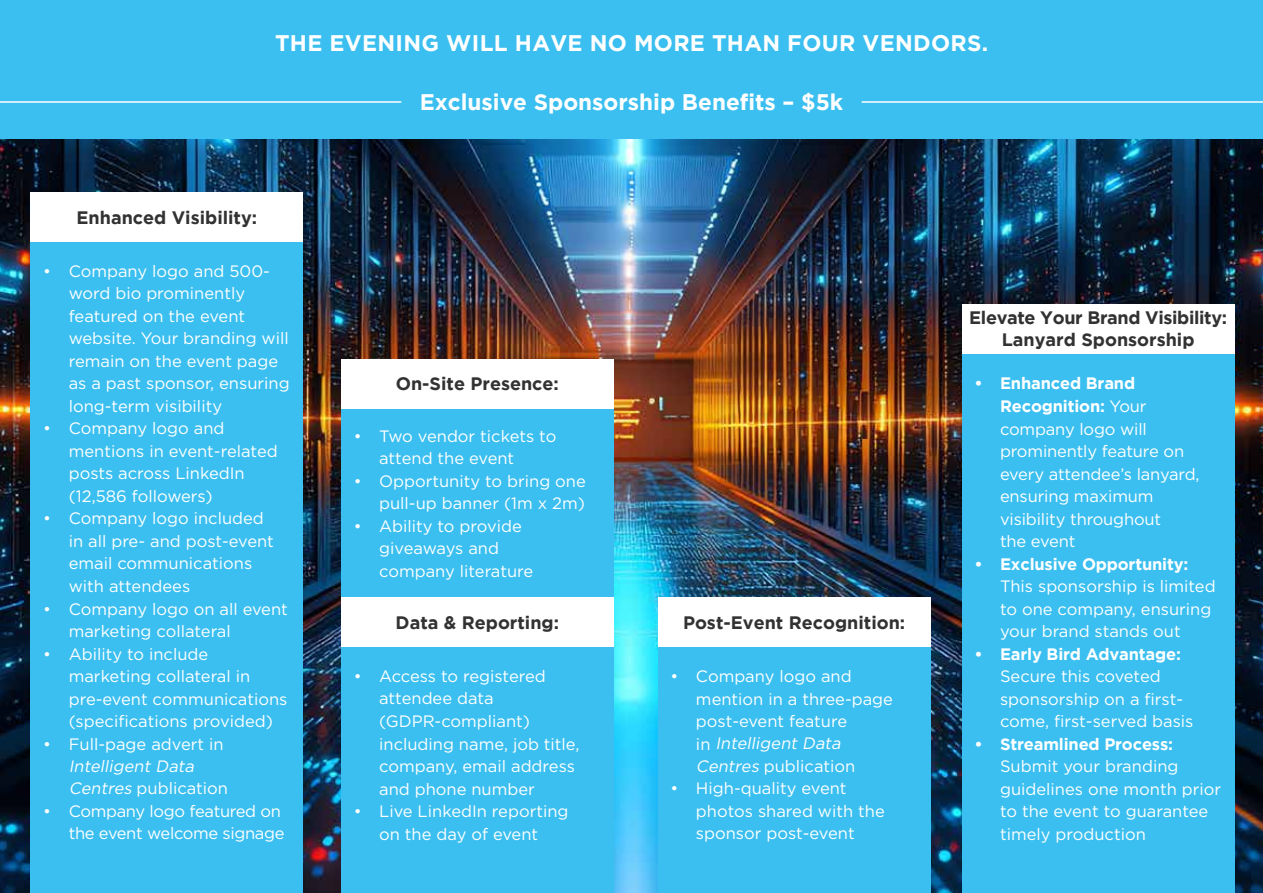
<style>
.page{position:relative;width:1263px;height:893px;background:#fff}
.page>*{position:absolute;margin:0;border:0;box-sizing:border-box;transform-origin:0 0}
.t1{font:700 22.5px "Gotham";letter-spacing:.015em;color:#fff}
.t2{font:700 18px "Gotham";color:#333232}
.t3{font:700 18px/21.6px "Gotham";letter-spacing:-.02em;color:#333232;text-align:center}
.t4{font:16.5px/22.5px "Gotham";color:#fff}
.t5{font:700 16.5px "Gotham";letter-spacing:-.01em;color:#fff}
.t6{font:16.5px/22.5px "Gotham";letter-spacing:-.02em;color:#fff;text-align:right}
.t7{font:italic 16.5px/22.5px "Gotham";color:#fff}
.s1{font-style:normal}
.s2{font-style:italic}
.s3{font-weight:700}
</style>
<div class="page">
<img style="left:0;top:138px;width:1263px;height:755px">
<div style="left:0;top:0;width:1263px;height:138px;background:#3abff0"></div>
<hr style="left:862px;top:101px;width:401px;height:2px;background:#fff">
<hr style="left:0;top:101px;width:401px;height:2px;background:#fff">
<div style="left:30px;top:242px;width:273px;height:651px;background:#3abff0"></div>
<div style="left:341px;top:408px;width:273px;height:190px;background:#3abff0"></div>
<div style="left:341px;top:647px;width:273px;height:246px;background:#3abff0"></div>
<div style="left:962px;top:353px;width:272px;height:540px;background:#3abff0"></div>
<div style="left:658px;top:647px;width:272px;height:246px;background:#3abff0"></div>
<div style="left:30px;top:192px;width:273px;height:50px;background:#fff"></div>
<div style="left:341px;top:359px;width:273px;height:49px;background:#fff"></div>
<div style="left:341px;top:597px;width:273px;height:50px;background:#fff"></div>
<div style="left:962px;top:304px;width:272px;height:49px;background:#fff"></div>
<div style="left:658px;top:597px;width:272px;height:50px;background:#fff"></div>
<h1 class="t1" style="left:275px;top:30px;width:714px">THE EVENING WILL HAVE NO MORE THAN FOUR VENDORS.</h1>
<p class="t2" style="left:77px;top:207px;width:182px">Enhanced Visibility:</p>
<p class="t4" style="left:69px;top:259px;width:222px;text-indent:-26px">• Company logo and 500- word bio prominently featured on the event website. Your branding will remain on the event page as a past sponsor, ensuring long-term visibility</p>
<p class="t4" style="left:69px;top:417px;width:210px;text-indent:-26px">• Company logo and mentions in event-related posts across LinkedIn (12,586 followers)</p>
<p class="t4" style="left:69px;top:507px;width:207px;text-indent:-26px">• Company logo included in all pre- and post-event email communications with attendees</p>
<p class="t4" style="left:69px;top:597px;width:221px;text-indent:-26px">• Company logo on all event marketing collateral</p>
<p class="t4" style="left:69px;top:642px;width:220px;text-indent:-26px">• Ability to include marketing collateral in pre-event communications (specifications provided)</p>
<p class="t4" style="left:43px;top:732px;width:182px">• Full-page advert in</p>
<p class="t7" style="left:69px;top:754px;width:161px">Intelligent Data<br>Centres <span class="s1">publication</span></p>
<p class="t6" style="left:43px;top:799px;width:243px">• Company logo featured on the event welcome signage</p>
<h1 class="t1" style="left:420px;top:89px;width:425px">Exclusive Sponsorship Benefits – $5k</h1>
<p class="t2" style="left:396px;top:373px;width:165px">On-Site Presence:</p>
<p class="t4" style="left:379px;top:424px;width:179px;text-indent:-26px">• Two vendor tickets to attend the event</p>
<p class="t4" style="left:354px;top:469px;width:234px;text-align:right">• Opportunity to bring one pull-up banner (1m x 2m)</p>
<p class="t4" style="left:379px;top:514px;width:156px;text-indent:-26px">• Ability to provide giveaways and company literature</p>
<p class="t2" style="left:396px;top:612px;width:165px">Data &amp; Reporting:</p>
<p class="t4" style="left:379px;top:664px;width:202px;text-indent:-26px">• Access to registered attendee data (GDPR-compliant) including name, job title, company, email address and phone number</p>
<p class="t4" style="left:354px;top:800px;width:216px;text-align:center">• Live LinkedIn reporting on the day of event</p>
<p class="t2" style="left:683px;top:612px;width:224px">Post-Event Recognition:</p>
<p class="t4" style="left:696px;top:665px;width:199px;text-indent:-26px">• Company logo and mention in a three-page post-event feature<br>i n <span class="s2">Intelligent Data<br>Centres</span> publication</p>
<p class="t4" style="left:696px;top:777px;width:190px;text-indent:-26px">• High-quality event photos shared with the sponsor post-event</p>
<p class="t3" style="left:969px;top:307px;width:259px">Elevate Your Brand Visibility:<br>Lanyard Sponsorship</p>
<p class="t4" style="left:1000px;top:372px;width:201px;text-indent:-26px"><span class="s3">• Enhanced Brand<br>Recognition:</span> Your company logo will prominently feature on every attendee’s lanyard, ensuring maximum visibility throughout<br>the event</p>
<p class="t5" style="left:974px;top:554px;width:215px">• Exclusive Opportunity:</p>
<p class="t4" style="left:1000px;top:575px;width:217px">This sponsorship is limited to one company, ensuring your brand stands out</p>
<p class="t5" style="left:974px;top:644px;width:208px">• Early Bird Advantage:</p>
<p class="t4" style="left:1000px;top:665px;width:195px">Secure this coveted sponsorship on a first&shy;come, first-served basis</p>
<p class="t5" style="left:974px;top:734px;width:200px">• Streamlined Process:</p>
<p class="t4" style="left:1000px;top:755px;width:223px">Submit your branding guidelines one month prior to the event to guarantee timely production</p>
</div>
